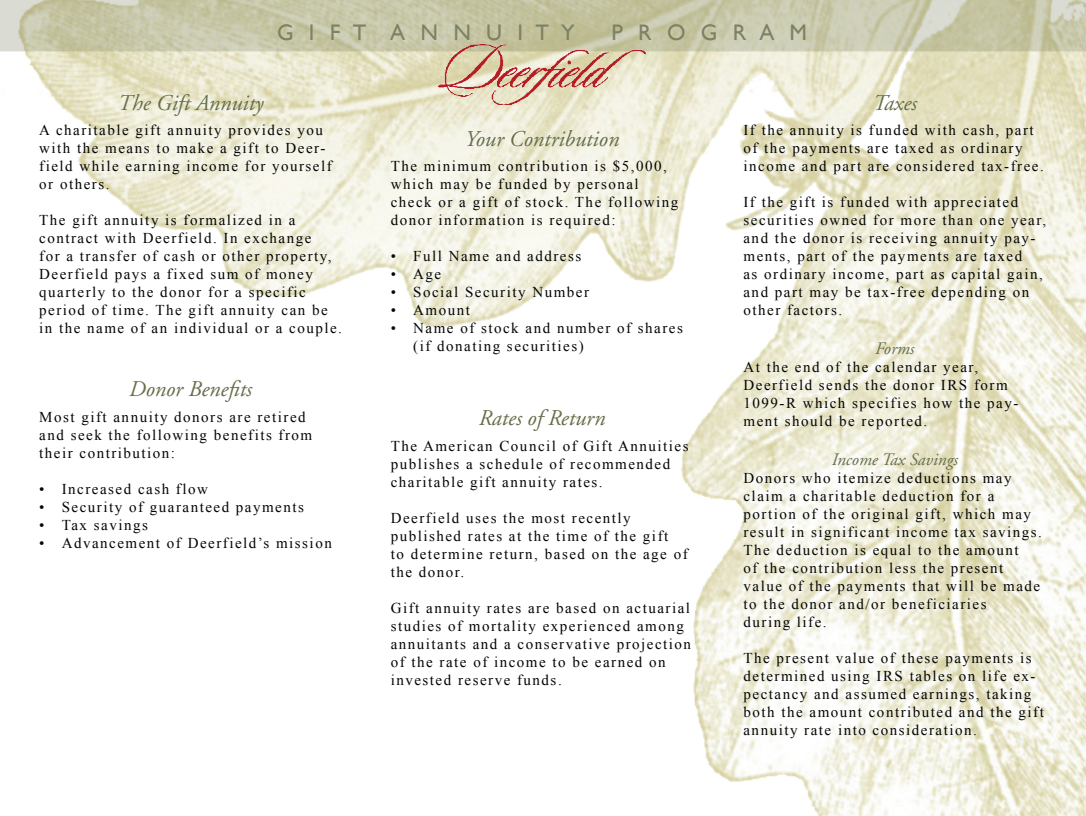
<style>
.page{position:relative;width:1086px;height:816px;background:#fff}
.page>*{position:absolute;margin:0;border:0;box-sizing:border-box;transform-origin:0 0}
.t1{font:italic 22.5px "Adobe Garamond";color:#656e49}
.t2{font:22.5px "Gill Sans";letter-spacing:.68em;color:#7d8263}
.t3{font:italic 17.5px "Adobe Garamond";color:#656e49}
.t4{font:15px/18px "Times New Roman";letter-spacing:.1em;color:#040503}
</style>
<div class="page">
<img style="left:0;top:51px;width:1085px;height:765px">
<svg style="left:0;top:0;width:1085px;height:51px;background:#c7c7a9"></svg>
<img style="left:438px;top:44px;width:207px;height:61px">
<svg style="left:0;top:0;width:3px;height:4px"></svg>
<svg style="left:1081px;top:0;width:5px;height:4px"></svg>
<svg style="left:1081px;top:813px;width:5px;height:3px"></svg>
<h1 class="t2" style="left:277px;top:19px;width:299px">GIFT ANNUITY</h1>
<h1 class="t2" style="left:611px;top:19px;width:197px">PROGRAM</h1>
<h1 class="t1" style="left:118px;top:90px;width:147px">The Gift Annuity</h1>
<p class="t4" style="left:39px;top:121px;width:294px">A charitable gift annuity provides you with the means to make a gift to Deer&shy;field while earning income for yourself or others.</p>
<p class="t4" style="left:39px;top:211px;width:304px">The gift annuity is formalized in a contract with Deerfield. In exchange<br>for a transfer of cash or other property, Deerfield pays a fixed sum of money quarterly to the donor for a specific period of time. The gift annuity can be in the name of an individual or a couple.</p>
<h1 class="t1" style="left:129px;top:377px;width:124px">Donor Benefits</h1>
<p class="t4" style="left:39px;top:407px;width:274px">Most gift annuity donors are retired and seek the following benefits from their contribution:</p>
<p class="t4" style="left:39px;top:479px;width:170px">• Increased cash flow</p>
<p class="t4" style="left:39px;top:497px;width:266px">• Security of guaranteed payments</p>
<p class="t4" style="left:39px;top:515px;width:110px">• Tax savings</p>
<p class="t4" style="left:39px;top:533px;width:294px">• Advancement of Deerfield’s mission</p>
<h1 class="t1" style="left:465px;top:127px;width:156px">Your Contribution</h1>
<p class="t4" style="left:390px;top:157px;width:289px">The minimum contribution is $5,000, which may be funded by personal check or a gift of stock. The following donor information is required:</p>
<p class="t4" style="left:390px;top:247px;width:192px">• Full Name and address</p>
<p class="t4" style="left:390px;top:265px;width:52px">• Age</p>
<p class="t4" style="left:390px;top:283px;width:200px">• Social Security Number</p>
<p class="t4" style="left:390px;top:301px;width:81px">• Amount</p>
<p class="t4" style="left:413px;top:319px;width:271px;text-indent:-22px">• Name of stock and number of shares (if donating securities)</p>
<h1 class="t1" style="left:479px;top:406px;width:128px">Rates of Return</h1>
<p class="t4" style="left:390px;top:436px;width:299px">The American Council of Gift Annuities publishes a schedule of recommended charitable gift annuity rates.</p>
<p class="t4" style="left:390px;top:508px;width:298px">Deerfield uses the most recently published rates at the time of the gift<br>to determine return, based on the age of the donor.</p>
<p class="t4" style="left:390px;top:598px;width:302px">Gift annuity rates are based on actuarial studies of mortality experienced among annuitants and a conservative projection of the rate of income to be earned on invested reserve funds.</p>
<h1 class="t1" style="left:872px;top:90px;width:46px">Taxes</h1>
<p class="t4" style="left:743px;top:121px;width:302px">If the annuity is funded with cash, part of the payments are taxed as ordinary income and part are considered tax-free.</p>
<p class="t4" style="left:743px;top:193px;width:304px">If the gift is funded with appreciated securities owned for more than one year, and the donor is receiving annuity pay&shy;ments, part of the payments are taxed<br>as ordinary income, part as capital gain, and part may be tax-free depending on other factors.</p>
<p class="t3" style="left:875px;top:339px;width:41px">Forms</p>
<p class="t4" style="left:743px;top:358px;width:276px">At the end of the calendar year,<br>Deerfield sends the donor IRS form<br>1099-R which specifies how the pay&shy;ment should be reported.</p>
<p class="t3" style="left:831px;top:450px;width:128px">Income Tax Savings</p>
<p class="t4" style="left:743px;top:469px;width:300px">Donors who itemize deductions may claim a charitable deduction for a portion of the original gift, which may result in significant income tax savings.<br>The deduction is equal to the amount<br>of the contribution less the present value of the payments that will be made to the donor and/or beneficiaries<br>during life.</p>
<p class="t4" style="left:743px;top:649px;width:302px">The present value of these payments is determined using IRS tables on life ex&shy;pectancy and assumed earnings, taking both the amount contributed and the gift annuity rate into consideration.</p>
</div>
